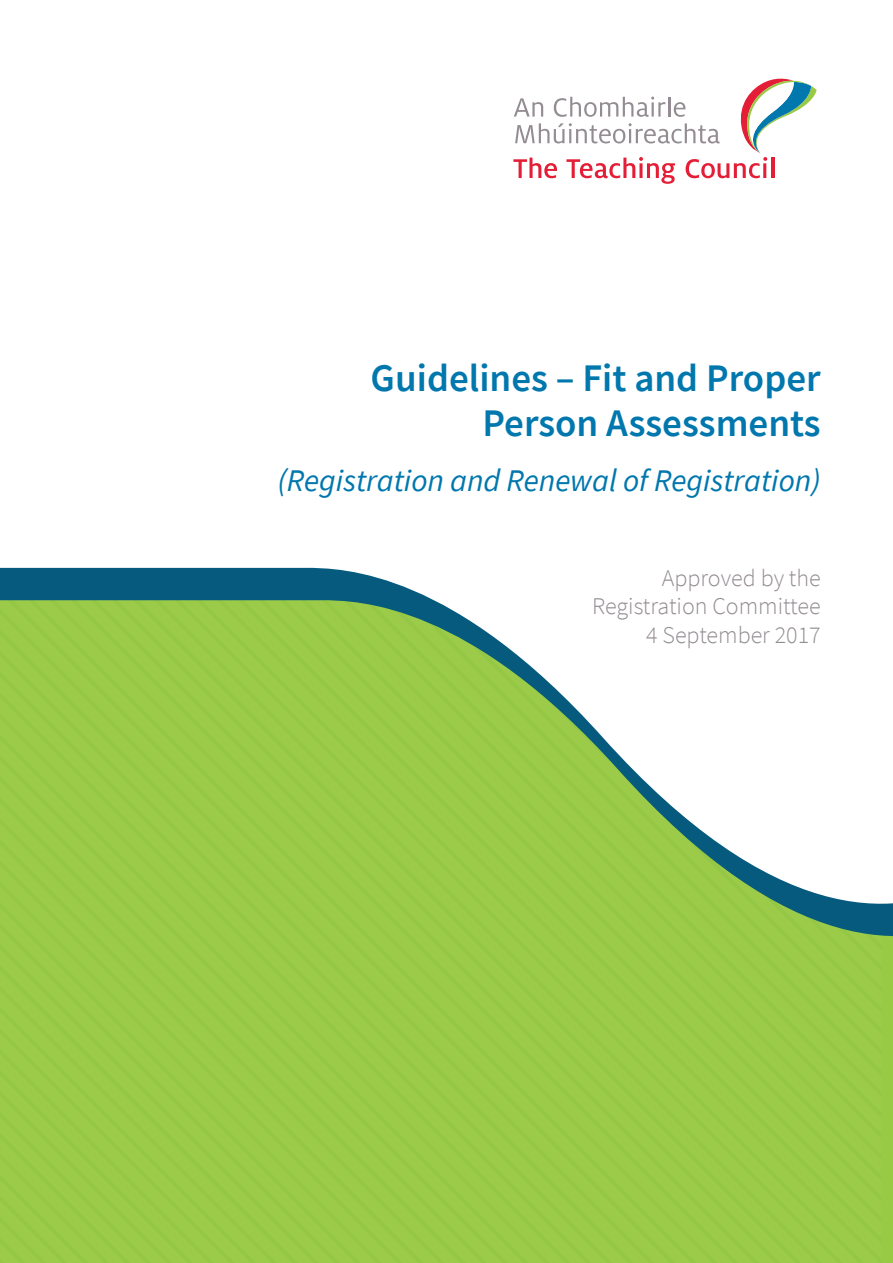
<style>
.page{position:relative;width:893px;height:1263px;background:#fff}
.page>*{position:absolute;margin:0;border:0;box-sizing:border-box;transform-origin:0 0}
.t1{font:600 39px/45px "Source Sans Pro";color:#0077ad;text-align:right}
.t2{font:italic 31.5px "Source Sans Pro";color:#0077ad}
.t3{font:300 24px/28.8px "Source Sans Pro";color:#938c92;text-align:right}
</style>
<div class="page">
<svg style="left:513px;top:78px;width:304px;height:106px"></svg>
<div style="left:0;top:960px;width:882px;height:303px;background:#9bcb48"></div>
<div style="left:0;top:979px;width:861px;height:284px;background:#9bcb48"></div>
<div style="left:0;top:1000px;width:840px;height:263px;background:#9bcb48"></div>
<div style="left:0;top:1021px;width:819px;height:242px;background:#9bcb48"></div>
<div style="left:0;top:1042px;width:798px;height:221px;background:#9bcb48"></div>
<div style="left:0;top:1063px;width:777px;height:200px;background:#9bcb48"></div>
<div style="left:0;top:1084px;width:756px;height:179px;background:#9bcb48"></div>
<div style="left:0;top:1105px;width:735px;height:158px;background:#9bcb48"></div>
<div style="left:0;top:1126px;width:714px;height:137px;background:#9bcb48"></div>
<div style="left:0;top:1147px;width:693px;height:116px;background:#9bcb48"></div>
<div style="left:0;top:1168px;width:672px;height:95px;background:#9bcb48"></div>
<div style="left:0;top:1189px;width:651px;height:74px;background:#9bcb48"></div>
<div style="left:0;top:1210px;width:630px;height:53px;background:#9bcb48"></div>
<div style="left:0;top:928px;width:893px;height:32px;background:#9bcb48"></div>
<svg style="left:0;top:567px;width:893px;height:361px;fill:#9bcb48"></svg>
<p class="t1" style="left:371px;top:356px;width:452px">Guidelines – Fit and Proper<br>Person Assessments</p>
<p class="t2" style="left:278px;top:460px;width:544px">(Registration and Renewal of Registration)</p>
<p class="t3" style="left:592px;top:563px;width:230px">Approved by the<br>Registration Committee<br>4 September 2017</p>
</div>
